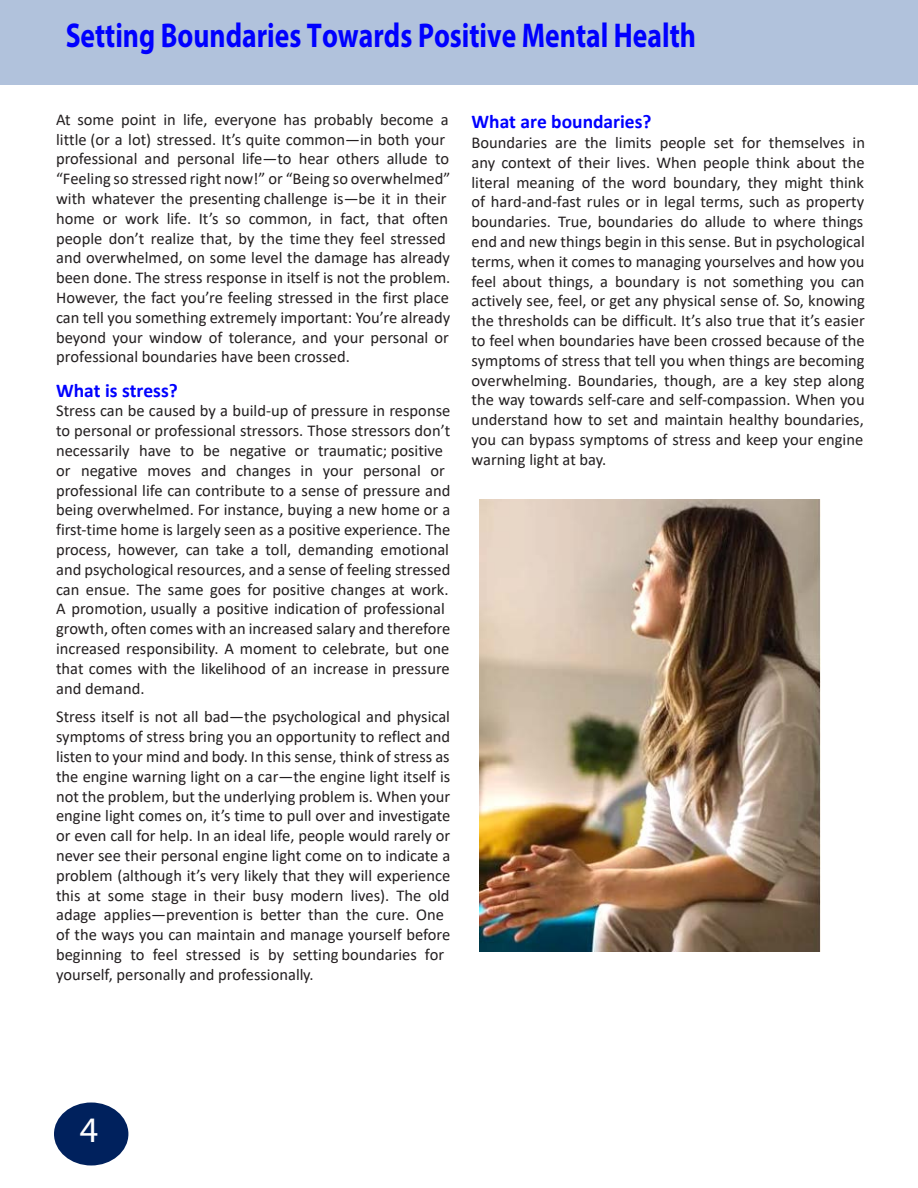
<style>
.page{position:relative;width:918px;height:1188px;background:#fff}
.page>*{position:absolute;margin:0;border:0;box-sizing:border-box;transform-origin:0 0}
.t1{font:36px "Myriad Pro";color:#fff}
.t2{font:700 34.5px "Myriad Pro";color:#00f;scale:.8 1}
.t3{font:700 19.5px "Calibri";color:#00f}
.t4{font:16.5px/19.8px "Calibri";color:#231f20}
</style>
<div class="page">
<div style="left:0;top:0;width:918px;height:85px;background:#b1c2dc"></div>
<div style="left:54px;top:1102px;width:74px;height:64px;background:#00215d;border-radius:50%"></div>
<img style="left:479px;top:499px;width:342px;height:452px">
<p class="t2" style="left:66px;top:15px;width:786px">h</p>
<p class="t4" style="left:56px;top:109px;width:396px">At some point in life, everyone has probably become a little (or a lot) stressed. It’s quite common—in both your professional and personal life—to hear others allude to “Feeling so stressed right now!” or “Being so overwhelmed” with whatever the presenting challenge is—be it in their home or work life. It’s so common, in fact, that often people don’t realize that, by the time they feel stressed and overwhelmed, on some level the damage has already been done. The stress response in itself is not the problem.<br>However, the fact you’re feeling stressed in the first place can tell you something extremely important: You’re already beyond your window of tolerance, and your personal or professional boundaries have been crossed.</p>
<p class="t3" style="left:56px;top:376px;width:123px">What is stress?</p>
<p class="t4" style="left:56px;top:401px;width:396px">Stress can be caused by a build-up of pressure in response to personal or professional stressors. Those stressors don’t necessarily have to be negative or traumatic; positive or negative moves and changes in your personal or professional life can contribute to a sense of pressure and being overwhelmed. For instance, buying a new home or a first-time home is largely seen as a positive experience. The process, however, can take a toll, demanding emotional and psychological resources, and a sense of feeling stressed can ensue. The same goes for positive changes at work.<br>A promotion, usually a positive indication of professional growth, often comes with an increased salary and therefore increased responsibility. A moment to celebrate, but one that comes with the likelihood of an increase in pressure and demand.</p>
<p class="t4" style="left:56px;top:707px;width:396px">Stress itself is not all bad—the psychological and physical symptoms of stress bring you an opportunity to reflect and listen to your mind and body. In this sense, think of stress as the engine warning light on a car—the engine light itself is not the problem, but the underlying problem is. When your engine light comes on, it’s time to pull over and investigate or even call for help. In an ideal life, people would rarely or never see their personal engine light come on to indicate a problem (although it’s very likely that they will experience this at some stage in their busy modern lives). The old adage applies—prevention is better than the cure. One of the ways you can maintain and manage yourself before beginning to feel stressed is by setting boundaries for yourself, personally and professionally.</p>
<p class="t3" style="left:472px;top:108px;width:182px">What are boundaries?</p>
<p class="t4" style="left:472px;top:132px;width:395px;text-align:justify">Boundaries are the limits people set for themselves in any context of their lives. When people think about the literal meaning of the word boundary, they might think of hard-and-fast rules or in legal terms, such as property boundaries. True, boundaries do allude to where things end and new things begin in this sense. But in psychological terms, when it comes to managing yourselves and how you feel about things, a boundary is not something you can actively see, feel, or get any physical sense of. So, knowing the thresholds can be difficult. It’s also true that it’s easier to feel when boundaries have been crossed because of the symptoms of stress that tell you when things are becoming overwhelming. Boundaries, though, are a key step along the way towards self-care and self-compassion. When you understand how to set and maintain healthy boundaries, you can bypass symptoms of stress and keep your engine warning light at bay.</p>
<p class="t1" style="left:80px;top:1108px;width:20px">4</p>
</div>
